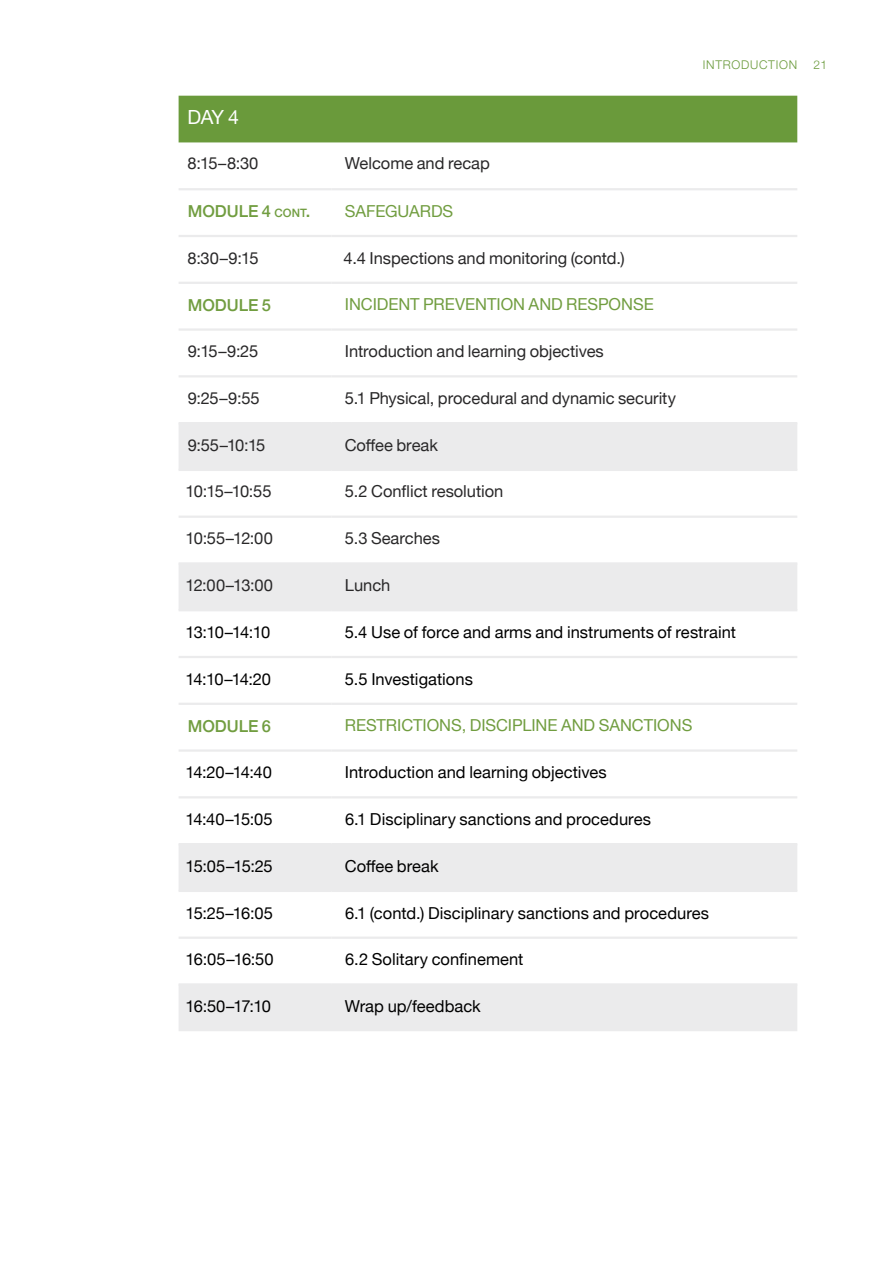
<style>
.page{position:relative;width:893px;height:1263px;background:#fff}
.page>*{position:absolute;margin:0;border:0;box-sizing:border-box;transform-origin:0 0}
.t1{font:19.5px "Helvetica Neue";color:#fff}
.t2{font:16.5px "Helvetica Neue";color:#000}
.t3{font:16.5px "Helvetica Neue";color:#292829}
.t4{font:16.5px "Helvetica Neue";letter-spacing:-.005em;color:#719d40}
.t5{font:500 16.5px "Helvetica Neue";color:#719d40}
.t6{font:300 12px "Helvetica Neue";letter-spacing:.065em;color:#6a9a3b}
.s1{font-size:11.55px}
.s2{font-style:inherit}
</style>
<div class="page">
<div style="left:179px;top:96px;width:618px;height:46px;background:#6a9a3b"></div>
<svg style="left:179px;top:424px;width:618px;height:607px"></svg>
<hr style="left:179px;top:609px;width:153px;height:2px;background:#ebebec">
<hr style="left:332px;top:609px;width:465px;height:2px;background:#ebebec">
<hr style="left:179px;top:188px;width:153px;height:2px;background:#ebebec">
<hr style="left:332px;top:188px;width:465px;height:2px;background:#ebebec">
<hr style="left:179px;top:235px;width:153px;height:2px;background:#ebebec">
<hr style="left:332px;top:235px;width:465px;height:2px;background:#ebebec">
<hr style="left:179px;top:749px;width:153px;height:3px;background:#ebebec">
<hr style="left:332px;top:749px;width:465px;height:3px;background:#ebebec">
<hr style="left:179px;top:843px;width:153px;height:2px;background:#ebebec">
<hr style="left:332px;top:843px;width:465px;height:2px;background:#ebebec">
<hr style="left:179px;top:890px;width:153px;height:2px;background:#ebebec">
<hr style="left:332px;top:890px;width:465px;height:2px;background:#ebebec">
<hr style="left:179px;top:983px;width:153px;height:2px;background:#ebebec">
<hr style="left:332px;top:983px;width:465px;height:2px;background:#ebebec">
<hr style="left:179px;top:422px;width:153px;height:2px;background:#ebebec">
<hr style="left:332px;top:422px;width:465px;height:2px;background:#ebebec">
<hr style="left:179px;top:562px;width:153px;height:3px;background:#ebebec">
<hr style="left:332px;top:562px;width:465px;height:3px;background:#ebebec">
<hr style="left:179px;top:282px;width:153px;height:2px;background:#ebebec">
<hr style="left:332px;top:282px;width:465px;height:2px;background:#ebebec">
<hr style="left:179px;top:328px;width:153px;height:3px;background:#ebebec">
<hr style="left:332px;top:328px;width:465px;height:3px;background:#ebebec">
<hr style="left:179px;top:703px;width:153px;height:2px;background:#ebebec">
<hr style="left:332px;top:703px;width:465px;height:2px;background:#ebebec">
<hr style="left:179px;top:375px;width:153px;height:2px;background:#ebebec">
<hr style="left:332px;top:375px;width:465px;height:2px;background:#ebebec">
<hr style="left:179px;top:469px;width:153px;height:2px;background:#ebebec">
<hr style="left:332px;top:469px;width:465px;height:2px;background:#ebebec">
<hr style="left:179px;top:515px;width:153px;height:3px;background:#ebebec">
<hr style="left:332px;top:515px;width:465px;height:3px;background:#ebebec">
<hr style="left:179px;top:656px;width:153px;height:2px;background:#ebebec">
<hr style="left:332px;top:656px;width:465px;height:2px;background:#ebebec">
<hr style="left:179px;top:796px;width:153px;height:2px;background:#ebebec">
<hr style="left:332px;top:796px;width:465px;height:2px;background:#ebebec">
<hr style="left:179px;top:936px;width:153px;height:3px;background:#ebebec">
<hr style="left:332px;top:936px;width:465px;height:3px;background:#ebebec">
<p class="t6" style="left:703px;top:55px;width:96px">INTRODUCTION</p>
<p class="t6" style="left:813px;top:55px;width:15px">21</p>
<p class="t1" style="left:188px;top:103px;width:53px">DAY 4</p>
<p class="t3" style="left:188px;top:152px;width:72px">8:15–8:30</p>
<p class="t3" style="left:345px;top:152px;width:147px">Welcome and recap</p>
<p class="t5" style="left:188px;top:198px;width:124px">MODULE 4 <span class="s1">CONT</span><span class="s2">.</span></p>
<p class="t4" style="left:345px;top:199px;width:110px">SAFEGUARDS</p>
<p class="t3" style="left:188px;top:246px;width:72px">8:30–9:15</p>
<p class="t3" style="left:344px;top:246px;width:283px">4.4 Inspections and monitoring (contd.)</p>
<p class="t5" style="left:188px;top:291px;width:85px">MODULE 5</p>
<p class="t4" style="left:345px;top:293px;width:310px">INCIDENT PREVENTION AND RESPONSE</p>
<p class="t3" style="left:188px;top:339px;width:72px">9:15–9:25</p>
<p class="t3" style="left:345px;top:339px;width:261px">Introduction and learning objectives</p>
<p class="t3" style="left:188px;top:386px;width:73px">9:25–9:55</p>
<p class="t3" style="left:345px;top:386px;width:333px">5.1 Physical, procedural and dynamic security</p>
<p class="t3" style="left:188px;top:433px;width:79px">9:55–10:15</p>
<p class="t3" style="left:345px;top:433px;width:95px">Coffee break</p>
<p class="t3" style="left:186px;top:480px;width:87px">10:15–10:55</p>
<p class="t3" style="left:345px;top:480px;width:160px">5.2 Conflict resolution</p>
<p class="t3" style="left:186px;top:526px;width:89px">10:55–12:00</p>
<p class="t3" style="left:345px;top:526px;width:97px">5.3 Searches</p>
<p class="t3" style="left:186px;top:573px;width:89px">12:00–13:00</p>
<p class="t3" style="left:345px;top:573px;width:47px">Lunch</p>
<p class="t2" style="left:186px;top:620px;width:86px">13:10–14:10</p>
<p class="t2" style="left:345px;top:620px;width:393px">5.4 Use of force and arms and instruments of restraint</p>
<p class="t2" style="left:186px;top:667px;width:87px">14:10–14:20</p>
<p class="t2" style="left:345px;top:667px;width:130px">5.5 Investigations</p>
<p class="t5" style="left:188px;top:712px;width:85px">MODULE 6</p>
<p class="t4" style="left:345px;top:714px;width:349px">RESTRICTIONS, DISCIPLINE AND SANCTIONS</p>
<p class="t2" style="left:186px;top:760px;width:88px">14:20–14:40</p>
<p class="t2" style="left:345px;top:760px;width:263px">Introduction and learning objectives</p>
<p class="t2" style="left:186px;top:807px;width:89px">14:40–15:05</p>
<p class="t2" style="left:345px;top:807px;width:308px">6.1 Disciplinary sanctions and procedures</p>
<p class="t2" style="left:186px;top:854px;width:89px">15:05–15:25</p>
<p class="t2" style="left:345px;top:854px;width:96px">Coffee break</p>
<p class="t2" style="left:186px;top:901px;width:89px">15:25–16:05</p>
<p class="t2" style="left:345px;top:901px;width:366px">6.1 (contd.) Disciplinary sanctions and procedures</p>
<p class="t2" style="left:186px;top:947px;width:90px">16:05–16:50</p>
<p class="t2" style="left:345px;top:947px;width:180px">6.2 Solitary confinement</p>
<p class="t2" style="left:186px;top:994px;width:87px">16:50–17:10</p>
<p class="t2" style="left:345px;top:994px;width:138px">Wrap up/feedback</p>
</div>
